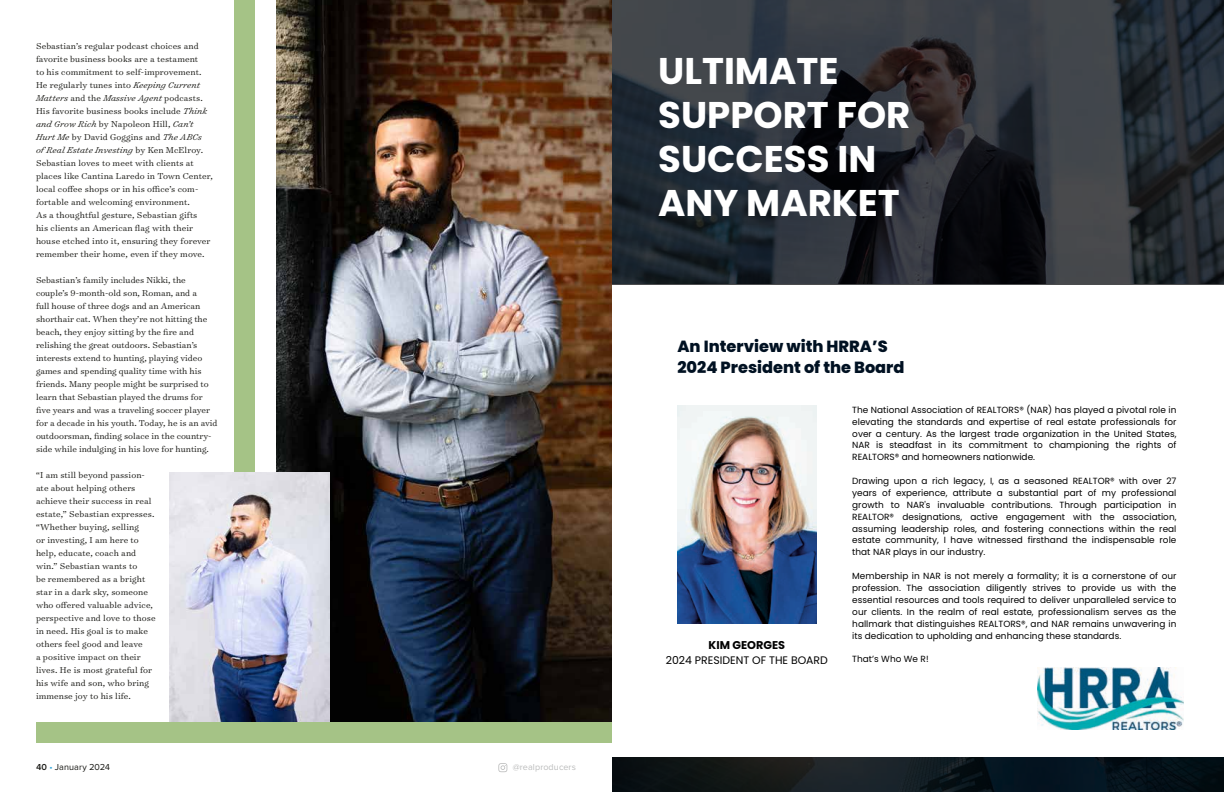
<style>
.page{position:relative;width:1224px;height:792px;background:#fff}
.page>*{position:absolute;margin:0;border:0;box-sizing:border-box;transform-origin:0 0}
.t1{font:700 37.1px/44.1px "Poppins";color:#fff}
.t2{font:800 16.1px/21.5px "Poppins";color:#012}
.t3{font:700 11.3px "Poppins";color:#000}
.t4{font:10.9px "Poppins";color:#000}
.t5{font:300 9.8px/13px "Surveyor Text";letter-spacing:.005em;color:#171713}
.t6{font:9px "Proxima Nova";letter-spacing:.01em;color:#171713}
.t7{font:9px "Proxima Nova";letter-spacing:.01em;color:#bbbcbc}
.t8{font:8.9px/11.9px "Poppins";letter-spacing:.005em;color:#000;text-align:justify}
.s1{font-style:italic}
.s2{font-weight:600}
.s3{color:#31a5d9}
</style>
<div class="page">
<svg style="left:498px;top:763px;width:9px;height:9px"></svg>
<svg style="left:612px;top:0;width:612px;height:284px;background:#2a2e35"></svg>
<svg style="left:612px;top:757px;width:612px;height:35px;background:#0d161c"></svg>
<img style="left:677px;top:405px;width:139px;height:218px">
<img style="left:1038px;top:667px;width:146px;height:62px">
<img style="left:276px;top:0;width:336px;height:722px">
<div style="left:234px;top:0;width:21px;height:732px;background:#a5c386"></div>
<img style="left:169px;top:472px;width:160px;height:250px">
<div style="left:36px;top:722px;width:576px;height:21px;background:#a5c386"></div>
<p class="t5" style="left:36px;top:39px;width:178px">Sebastian’s regular podcast choices and favorite business books are a testament<br>to his commitment to self-improvement.<br>He regularly tunes into <span class="s1">Keeping Current Matters</span> and the <span class="s1">Massive Agent</span> podcasts.<br>His favorite business books include <span class="s1">Think and Grow Rich</span> by Napoleon Hill, <span class="s1">Can’t Hurt Me</span> by David Goggins and <span class="s1">The ABCs<br>of Real Estate Investing</span> by Ken McElroy.<br>Sebastian loves to meet with clients at places like Cantina Laredo in Town Center, local coffee shops or in his office’s com&shy;fortable and welcoming environment.<br>As a thoughtful gesture, Sebastian gifts<br>his clients an American flag with their house etched into it, ensuring they forever remember their home, even if they move.</p>
<p class="t5" style="left:36px;top:273px;width:183px">Sebastian’s family includes Nikki, the couple’s 9-month-old son, Roman, and a<br>full house of three dogs and an American shorthair cat. When they’re not hitting the beach, they enjoy sitting by the fire and relishing the great outdoors. Sebastian’s interests extend to hunting, playing video games and spending quality time with his friends. Many people might be surprised to learn that Sebastian played the drums for five years and was a traveling soccer player for a decade in his youth. Today, he is an avid outdoorsman, finding solace in the country&shy;side while indulging in his love for hunting.</p>
<p class="t5" style="left:36px;top:468px;width:121px">“I am still beyond passion&shy;ate about helping others achieve their success in real estate,” Sebastian expresses. “Whether buying, selling<br>or investing, I am here to help, educate, coach and win.” Sebastian wants to<br>be remembered as a bright star in a dark sky, someone who offered valuable advice, perspective and love to those in need. His goal is to make others feel good and leave<br>a positive impact on their lives. He is most grateful for his wife and son, who bring immense joy to his life.</p>
<p class="t6" style="left:36px;top:762px;width:76px"><span class="s2">40</span> <span class="s3">•</span> January 2024</p>
<p class="t7" style="left:513px;top:762px;width:65px">@realproducers</p>
<h1 class="t1" style="left:658px;top:49px;width:254px">ULTIMATE<br>SUPPORT FOR<br>SUCCESS IN<br>ANY MARKET</h1>
<h2 class="t2" style="left:677px;top:335px;width:229px">An Interview with HRRA’S<br>2024 President of the Board</h2>
<p class="t3" style="left:709px;top:639px;width:78px">KIM GEORGES</p>
<p class="t4" style="left:666px;top:654px;width:164px">2024 PRESIDENT OF THE BOARD</p>
<p class="t8" style="left:852px;top:404px;width:326px">The National Association of REALTORS® (NAR) has played a pivotal role in elevating the standards and expertise of real estate professionals for over a century. As the largest trade organization in the United States, NAR is steadfast in its commitment to championing the rights of REALTORS® and homeowners nationwide.</p>
<p class="t8" style="left:852px;top:475px;width:326px">Drawing upon a rich legacy, I, as a seasoned REALTOR® with over 27 years of experience, attribute a substantial part of my professional growth to NAR's invaluable contributions. Through participation in REALTOR® designations, active engagement with the association, assuming leadership roles, and fostering connections within the real estate community, I have witnessed firsthand the indispensable role that NAR plays in our industry.</p>
<p class="t8" style="left:852px;top:570px;width:326px">Membership in NAR is not merely a formality; it is a cornerstone of our profession. The association diligently strives to provide us with the essential resources and tools required to deliver unparalleled service to our clients. In the realm of real estate, professionalism serves as the hallmark that distinguishes REALTORS®, and NAR remains unwavering in its dedication to upholding and enhancing these standards.</p>
<p class="t8" style="left:852px;top:653px;width:78px">That’s Who We R!</p>
</div>
